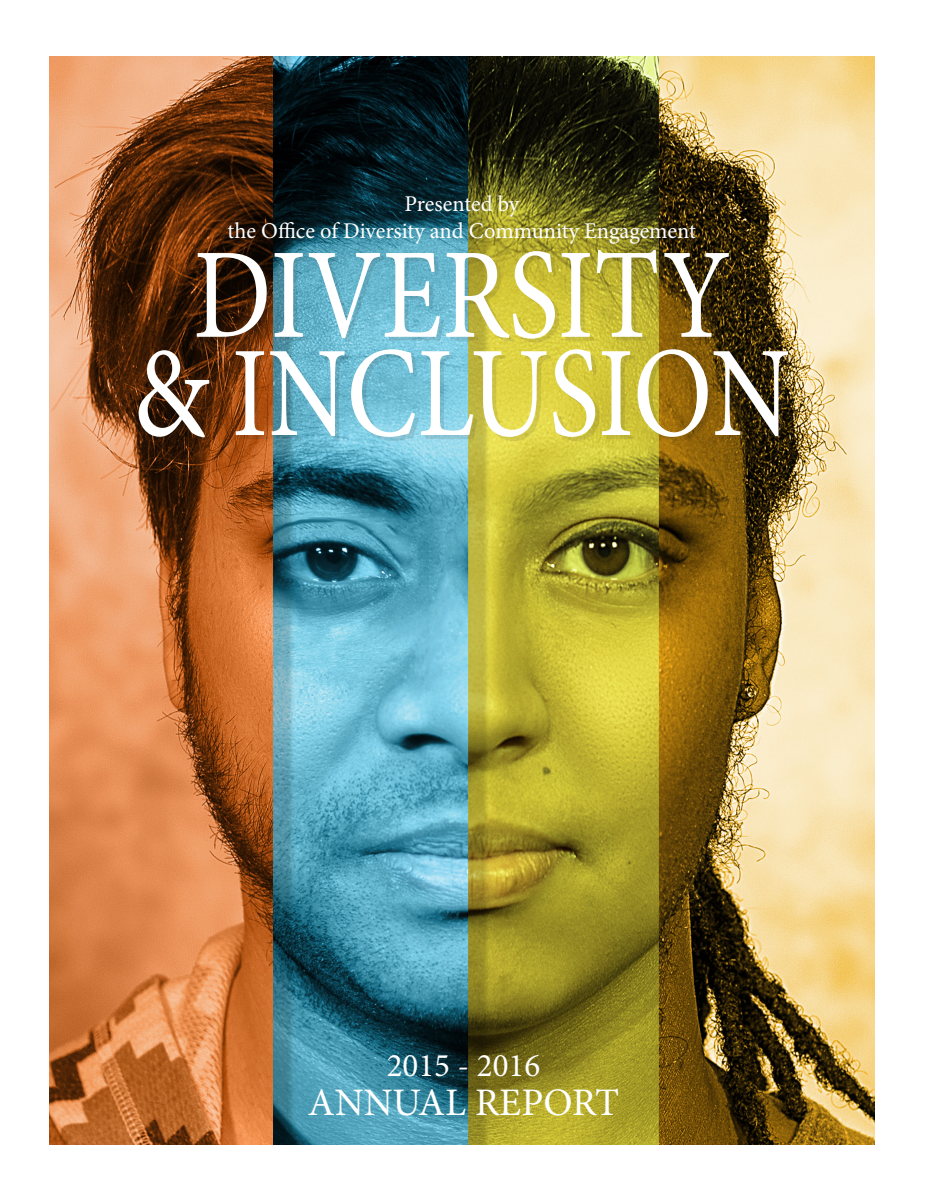
<style>
.page{position:relative;width:927px;height:1197px;background:#fff}
.page>*{position:absolute;margin:0;border:0;box-sizing:border-box;transform-origin:0 0}
.t1{font:128.85px "Minion Pro";color:#fff;scale:.83 1}
.t2{font:39px "Minion Pro";color:#fff}
.t3{font:33px "Minion Pro";color:#fff}
.t4{font:22.5px "Minion Pro";letter-spacing:-.005em;color:#fff}
</style>
<div class="page">
<img style="left:50px;top:56px;width:825px;height:1089px">
<div style="left:143px;top:254px;width:649px;height:188px;background:#231f20;opacity:.12"></div>
<p class="t4" style="left:404px;top:189px;width:116px">Presented by</p>
<p class="t4" style="left:228px;top:216px;width:470px">the Office of Diversity and Community Engagement</p>
<p class="t1" style="left:193px;top:209px;width:649px">DIVERSITY</p>
<p class="t1" style="left:133px;top:308px;width:794px">&amp; INCLUSION</p>
<p class="t3" style="left:387px;top:1043px;width:155px">2015 - 2016</p>
<p class="t2" style="left:308px;top:1076px;width:313px">ANNUAL REPORT</p>
</div>
